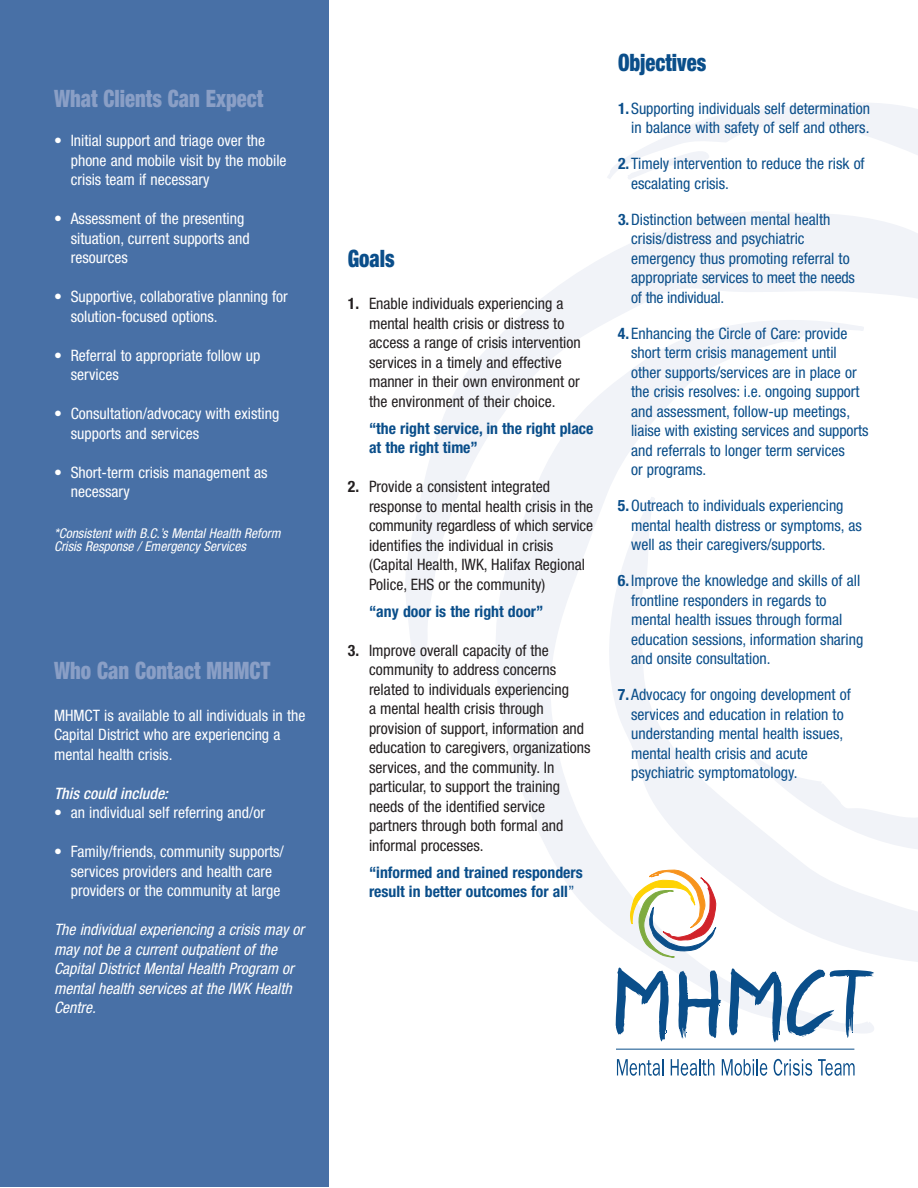
<style>
.page{position:relative;width:918px;height:1188px;background:#fff}
.page>*{position:absolute;margin:0;border:0;box-sizing:border-box;transform-origin:0 0}
.t1{font:900 condensed 24px "Helvetica Neue";color:#8a9fc6;scale:.86 1}
.t2{font:900 condensed 24px "Helvetica Neue";color:#0a4e8a;scale:.86 1}
.t3{font:condensed 15.75px/19.5px "Helvetica Neue";color:#0a4e8a}
.t4{font:condensed 15.75px/19.5px "Helvetica Neue";color:#231f20}
.t5{font:condensed 15.75px/19.5px "Helvetica Neue";color:#fff}
.t6{font:italic condensed 15.75px/19.5px "Helvetica Neue";color:#fff}
.t7{font:700 condensed 15.75px/19.5px "Helvetica Neue";color:#0a4e8a}
.t8{font:italic 500 condensed 15.75px "Helvetica Neue";color:#fff}
.t9{font:italic condensed 13.5px/13.5px "Helvetica Neue";color:#fff}
.s1{font-weight:700}
.s2{font-weight:400}
</style>
<div class="page">
<svg style="left:607px;top:103px;width:311px;height:76px"></svg>
<svg style="left:405px;top:215px;width:313px;height:462px"></svg>
<svg style="left:476px;top:314px;width:253px;height:712px"></svg>
<svg style="left:594px;top:453px;width:324px;height:527px"></svg>
<svg style="left:718px;top:212px;width:200px;height:639px"></svg>
<svg style="left:621px;top:146px;width:91px;height:33px"></svg>
<div style="left:0;top:0;width:328px;height:1187px;background:#4870a6"></div>
<svg style="left:616px;top:968px;width:53px;height:74px"></svg>
<svg style="left:678px;top:970px;width:44px;height:69px"></svg>
<svg style="left:729px;top:968px;width:145px;height:74px"></svg>
<svg style="left:630px;top:869px;width:86px;height:89px"></svg>
<svg style="left:617px;top:1059px;width:46px;height:17px"></svg>
<svg style="left:671px;top:1059px;width:44px;height:17px"></svg>
<svg style="left:722px;top:1059px;width:45px;height:17px"></svg>
<svg style="left:774px;top:1059px;width:38px;height:17px"></svg>
<svg style="left:818px;top:1059px;width:37px;height:17px"></svg>
<hr style="left:616px;top:1049px;width:238px;height:1px;background:#0a4e8a">
<h1 class="t1" style="left:54px;top:90px;width:245px">What Clients Can Expect</h1>
<p class="t5" style="left:71px;top:132px;width:217px;text-indent:-17px">• Initial support and triage over the phone and mobile visit by the mobile crisis team if necessary</p>
<p class="t5" style="left:71px;top:210px;width:181px;text-indent:-17px">• Assessment of the presenting situation, current supports and resources</p>
<p class="t5" style="left:71px;top:288px;width:219px;text-indent:-17px">• Supportive, collaborative planning for solution-focused options.</p>
<p class="t5" style="left:71px;top:347px;width:191px;text-indent:-17px">• Referral to appropriate follow up services</p>
<p class="t5" style="left:71px;top:405px;width:210px;text-indent:-17px">• Consultation/advocacy with existing supports and services</p>
<p class="t5" style="left:71px;top:464px;width:198px;text-indent:-17px">• Short-term crisis management as necessary</p>
<p class="t9" style="left:54px;top:527px;width:228px">*Consistent with B.C.’s Mental Health Reform<br>Crisis Response / Emergency Services</p>
<h1 class="t1" style="left:54px;top:661px;width:253px">Who Can Contact MHMCT</h1>
<p class="t5" style="left:54px;top:707px;width:253px">MHMCT is available to all individuals in the<br>Capital District who are experiencing a mental health crisis.</p>
<p class="t8" style="left:54px;top:788px;width:116px">This could include:</p>
<p class="t5" style="left:54px;top:804px;width:213px">• an individual self referring and/or</p>
<p class="t5" style="left:71px;top:843px;width:215px;text-indent:-17px">• Family/friends, community supports/ services providers and health care providers or the community at large</p>
<p class="t6" style="left:54px;top:921px;width:252px">The individual experiencing a crisis may or may not be a current outpatient of the Capital District Mental Health Program or mental health services at the IWK Health Centre.</p>
<h1 class="t2" style="left:348px;top:250px;width:56px">Goals</h1>
<p class="t4" style="left:369px;top:295px;width:213px;text-indent:-21px"><span class="s1">1.</span> Enable individuals experiencing a mental health crisis or distress to access a range of crisis intervention services in a timely and effective manner in their own environment or the environment of their choice.</p>
<p class="t7" style="left:369px;top:420px;width:226px">“the right service, in the right place at the right time”</p>
<p class="t4" style="left:369px;top:478px;width:226px;text-indent:-21px"><span class="s1">2.</span> Provide a consistent integrated response to mental health crisis in the community regardless of which service identifies the individual in crisis (Capital Health, IWK, Halifax Regional Police, EHS or the community)</p>
<p class="t7" style="left:369px;top:603px;width:176px">“any door is the right door”</p>
<p class="t4" style="left:369px;top:642px;width:223px;text-indent:-21px"><span class="s1">3.</span> Improve overall capacity of the community to address concerns related to individuals experiencing<br>a mental health crisis through provision of support, information and education to caregivers, organizations services, and the community. In particular, to support the training needs of the identified service partners through both formal and informal processes.</p>
<p class="t7" style="left:369px;top:864px;width:215px">“informed and trained responders result in better outcomes for all<span class="s2">”</span></p>
<h1 class="t2" style="left:618px;top:54px;width:104px">Objectives</h1>
<p class="t3" style="left:618px;top:100px;width:253px;text-align:right"><span class="s1">1.</span>Supporting individuals self determination in balance with safety of self and others.</p>
<p class="t3" style="left:631px;top:155px;width:235px;text-indent:-13px"><span class="s1">2.</span> Timely intervention to reduce the risk of escalating crisis.</p>
<p class="t3" style="left:631px;top:211px;width:225px;text-indent:-13px"><span class="s1">3.</span>Distinction between mental health crisis/distress and psychiatric emergency thus promoting referral to appropriate services to meet the needs of the individual.</p>
<p class="t3" style="left:631px;top:325px;width:239px;text-indent:-13px"><span class="s1">4.</span> Enhancing the Circle of Care: provide short term crisis management until other supports/services are in place or the crisis resolves: i.e. ongoing support and assessment, follow-up meetings, liaise with existing services and supports and referrals to longer term services<br>or programs.</p>
<p class="t3" style="left:631px;top:497px;width:232px;text-indent:-13px"><span class="s1">5.</span>Outreach to individuals experiencing mental health distress or symptoms, as well as their caregivers/supports.</p>
<p class="t3" style="left:631px;top:572px;width:234px;text-indent:-13px"><span class="s1">6.</span>Improve the knowledge and skills of all frontline responders in regards to mental health issues through formal education sessions, information sharing and onsite consultation.</p>
<p class="t3" style="left:631px;top:686px;width:221px;text-indent:-13px"><span class="s1">7.</span>Advocacy for ongoing development of services and education in relation to understanding mental health issues, mental health crisis and acute psychiatric symptomatology.</p>
</div>
